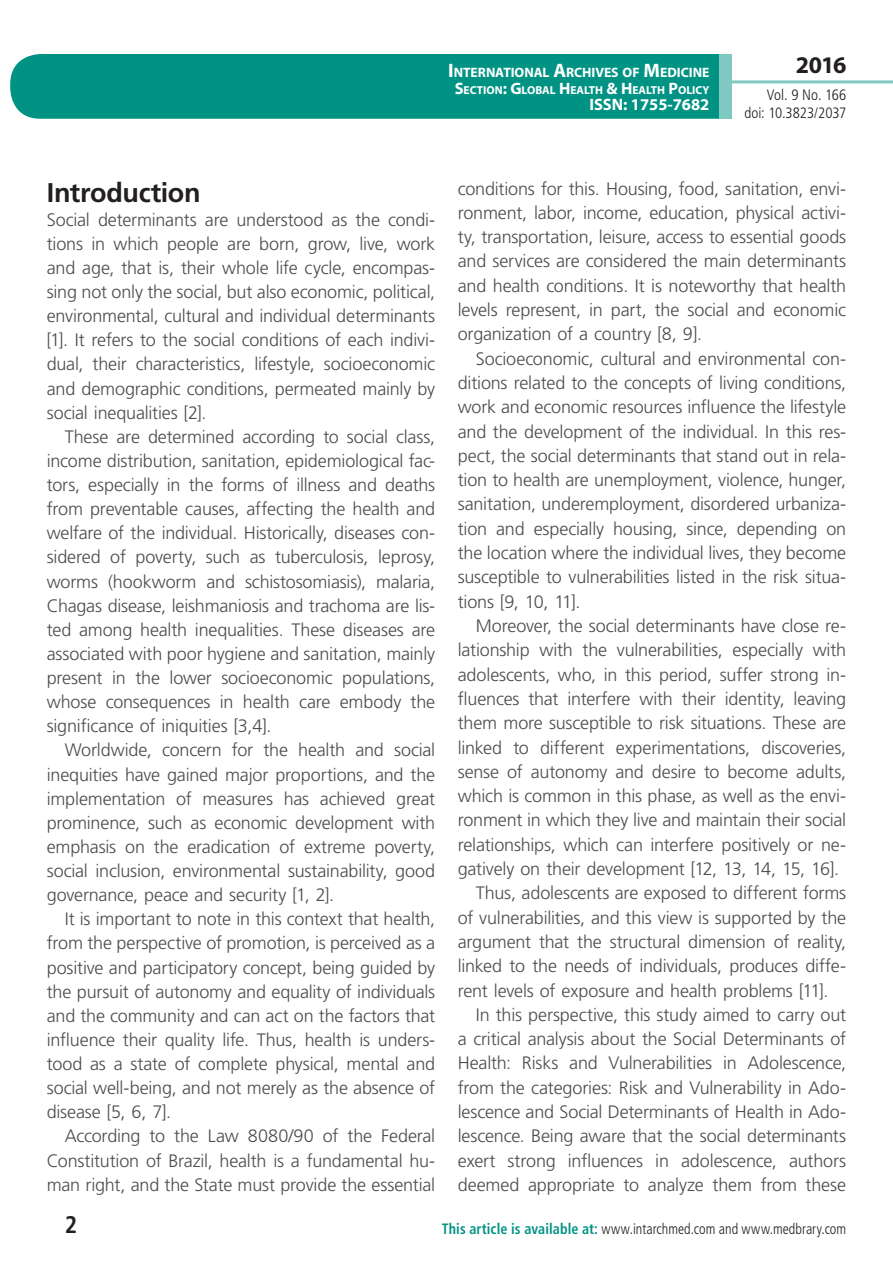
<style>
.page{position:relative;width:893px;height:1263px;background:#fff}
.page>*{position:absolute;margin:0;border:0;box-sizing:border-box;transform-origin:0 0}
.t1{font:700 27px "Frutiger LT Std";letter-spacing:-.015em;color:#231f20}
.t2{font:700 24px "Myriad Pro";color:#231f20}
.t3{font:700 condensed 24px "Frutiger LT Std";color:#231f20}
.t4{font:300 18px/24.2px "Frutiger LT Std";letter-spacing:-.01em;color:#4b4c4d;text-align:justify}
.t5{font:700 16.5px "Myriad Pro";color:#fff}
.t6{font:300 condensed 15px "Frutiger LT Std";letter-spacing:.005em;color:#231f20;scale:.94 1}
.t7{font:300 condensed 15px/18px "Frutiger LT Std";letter-spacing:.005em;color:#231f20;text-align:right}
.t8{font:700 13.65px "Myriad Pro";letter-spacing:-.005em;color:#fff}
.t9{font:700 11.55px "Myriad Pro";color:#fff}
.s1{font-size:19.5px}
.s2{font-size:16.5px}
.s3{font-weight:700;color:#009384}
</style>
<div class="page">
<div style="left:10px;top:54px;width:775px;height:65px;background:#009384;border-radius:30px"></div>
<div style="left:732px;top:0;width:161px;height:157px;background:#fff"></div>
<hr style="left:730px;top:80px;width:163px;height:3px;background:#80c9c2">
<div style="left:719px;top:54px;width:13px;height:65px;background:#80c9c2"></div>
<p class="t8" style="left:448px;top:64px;width:263px"><span class="s1">I</span>NTERNATIONAL <span class="s1">A</span>RCHIVES OF <span class="s1">M</span>EDICINE</p>
<p class="t9" style="left:455px;top:82px;width:256px"><span class="s2">S</span>ECTION<span class="s2">: G</span>LOBAL <span class="s2">H</span> EALTH <span class="s2">&amp; H</span> EALTH <span class="s2">P</span>OLICY</p>
<p class="t5" style="left:589px;top:94px;width:122px">ISSN: 1755-7682</p>
<h2 class="t2" style="left:796px;top:49px;width:52px">2016</h2>
<p class="t7" style="left:744px;top:86px;width:104px">Vol. 9 No. 166 doi: 10.3823/2037</p>
<h1 class="t1" style="left:47px;top:176px;width:155px">Introduction</h1>
<p class="t4" style="left:47px;top:208px;width:390px">Social determinants are understood as the condi&shy;tions in which people are born, grow, live, work and age, that is, their whole life cycle, encompas&shy;sing not only the social, but also economic, political, environmental, cultural and individual determinants [1]. It refers to the social conditions of each indivi&shy;dual, their characteristics, lifestyle, socioeconomic and demographic conditions, permeated mainly by social inequalities [2].</p>
<p class="t4" style="left:47px;top:425px;width:390px;text-indent:18px">These are determined according to social class, income distribution, sanitation, epidemiological fac&shy;tors, especially in the forms of illness and deaths from preventable causes, affecting the health and welfare of the individual. Historically, diseases con&shy;sidered of poverty, such as tuberculosis, leprosy, worms (hookworm and schistosomiasis), malaria, Chagas disease, leishmaniosis and trachoma are lis&shy;ted among health inequalities. These diseases are associated with poor hygiene and sanitation, mainly present in the lower socioeconomic populations, whose consequences in health care embody the significance of iniquities [3,4].</p>
<p class="t4" style="left:47px;top:738px;width:390px;text-indent:18px">Worldwide, concern for the health and social inequities have gained major proportions, and the implementation of measures has achieved great prominence, such as economic development with emphasis on the eradication of extreme poverty, social inclusion, environmental sustainability, good governance, peace and security [1, 2].</p>
<p class="t4" style="left:47px;top:907px;width:390px;text-indent:18px">It is important to note in this context that health, from the perspective of promotion, is perceived as a positive and participatory concept, being guided by the pursuit of autonomy and equality of individuals and the community and can act on the factors that influence their quality life. Thus, health is unders&shy;tood as a state of complete physical, mental and social well-being, and not merely as the absence of disease [5, 6, 7].</p>
<p class="t4" style="left:47px;top:1124px;width:390px;text-indent:18px">According to the Law 8080/90 of the Federal Constitution of Brazil, health is a fundamental hu&shy;man right, and the State must provide the essential</p>
<p class="t4" style="left:458px;top:176px;width:390px">conditions for this. Housing, food, sanitation, envi&shy;ronment, labor, income, education, physical activi&shy;ty, transportation, leisure, access to essential goods and services are considered the main determinants and health conditions. It is noteworthy that health levels represent, in part, the social and economic organization of a country [8, 9].</p>
<p class="t4" style="left:458px;top:347px;width:390px;text-indent:18px">Socioeconomic, cultural and environmental con&shy;ditions related to the concepts of living conditions, work and economic resources influence the lifestyle and the development of the individual. In this res&shy;pect, the social determinants that stand out in rela&shy;tion to health are unemployment, violence, hunger, sanitation, underemployment, disordered urbaniza&shy;tion and especially housing, since, depending on the location where the individual lives, they become susceptible to vulnerabilities listed in the risk situa&shy;tions [9, 10, 11].</p>
<p class="t4" style="left:476px;top:614px;width:372px">Moreover, the social determinants have close re-</p>
<p class="t4" style="left:458px;top:638px;width:390px">lationship with the vulnerabilities, especially with</p>
<p class="t4" style="left:458px;top:662px;width:390px">adolescents, who, in this period, suffer strong in-</p>
<p class="t4" style="left:458px;top:687px;width:390px">fluences that interfere with their identity, leaving</p>
<p class="t4" style="left:458px;top:711px;width:390px">them more susceptible to risk situations. These are</p>
<p class="t4" style="left:458px;top:735px;width:390px">linked to different experimentations, discoveries,</p>
<p class="t4" style="left:458px;top:760px;width:390px">sense of autonomy and desire to become adults,</p>
<p class="t4" style="left:458px;top:784px;width:390px">which is common in this phase, as well as the envi-</p>
<p class="t4" style="left:458px;top:808px;width:390px">ronment in which they live and maintain their social</p>
<p class="t4" style="left:458px;top:833px;width:390px">relationships, which can interfere positively or ne-</p>
<p class="t4" style="left:458px;top:857px;width:383px">gatively on their development [12, 13, 14, 15, 16].</p>
<p class="t4" style="left:476px;top:881px;width:372px">Thus, adolescents are exposed to different forms</p>
<p class="t4" style="left:458px;top:905px;width:390px">of vulnerabilities, and this view is supported by the</p>
<p class="t4" style="left:458px;top:930px;width:390px">argument that the structural dimension of reality,</p>
<p class="t4" style="left:458px;top:954px;width:390px">linked to the needs of individuals, produces diffe-</p>
<p class="t4" style="left:458px;top:978px;width:372px">rent levels of exposure and health problems [11].</p>
<p class="t4" style="left:476px;top:1003px;width:372px">In this perspective, this study aimed to carry out</p>
<p class="t4" style="left:458px;top:1027px;width:390px">a critical analysis about the Social Determinants of</p>
<p class="t4" style="left:458px;top:1051px;width:390px">Health: Risks and Vulnerabilities in Adolescence,</p>
<p class="t4" style="left:458px;top:1076px;width:390px">from the categories: Risk and Vulnerability in Ado-</p>
<p class="t4" style="left:458px;top:1100px;width:390px">lescence and Social Determinants of Health in Ado-</p>
<p class="t4" style="left:458px;top:1124px;width:390px">lescence. Being aware that the social determinants</p>
<p class="t4" style="left:458px;top:1148px;width:390px">exert strong influences in adolescence, authors</p>
<p class="t4" style="left:458px;top:1173px;width:390px">deemed appropriate to analyze them from these</p>
<h2 class="t3" style="left:65px;top:1210px;width:14px">2</h2>
<p class="t6" style="left:442px;top:1220px;width:432px"><span class="s3">This article is available at:</span> www.intarchmed.com and www.medbrary.com</p>
</div>
